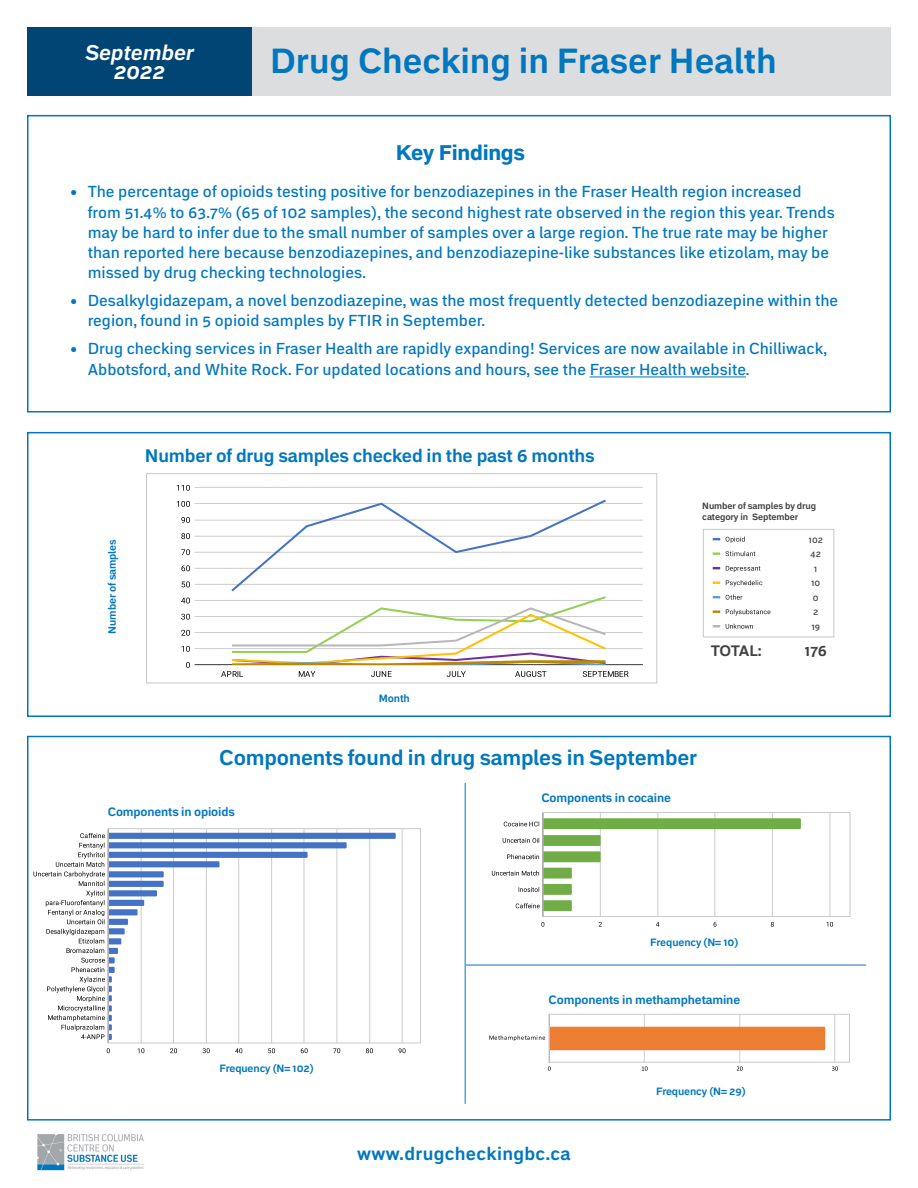
<style>
.page{position:relative;width:918px;height:1188px;background:#fff}
.page>*{position:absolute;margin:0;border:0;box-sizing:border-box;transform-origin:0 0}
.t1{font:700 34.5px "Embarcadero MVB Pro";color:#0077be}
.t2{font:700 21px "Embarcadero MVB Pro";letter-spacing:-.01em;color:#0077be}
.t3{font:italic 700 21px/19.5px "Embarcadero MVB Pro";color:#fff;text-align:center}
.t4{font:700 expanded 21px "Embarcadero MVB Pro";letter-spacing:-.01em;color:#0077be}
.t5{font:700 18px "Embarcadero MVB Pro";letter-spacing:-.01em;color:#0077be}
.t6{font:700 18px "Embarcadero MVB Pro";letter-spacing:.02em;color:#0077be}
.t7{font:500 15.75px/20.2px "Embarcadero MVB Pro";color:#0077be}
.t8{font:700 15px "Embarcadero MVB Pro";letter-spacing:-.035em;color:#414042}
.t9{font:700 12px "Embarcadero MVB Pro";letter-spacing:-.01em;color:#0077be}
.t10{font:700 10.5px "Embarcadero MVB Pro";letter-spacing:-.01em;color:#0077be}
.t11{font:700 9px/10.5px "Embarcadero MVB Pro";letter-spacing:-.01em;color:#414042}
.t12{font:500 9px/14.5px "Embarcadero MVB Pro";letter-spacing:-.01em;color:#414042;text-align:center}
</style>
<div class="page">
<hr style="left:590px;top:377px;width:156px;height:1px;background:#0077be">
<hr style="left:195px;top:664px;width:448px;height:1px;background:#333">
<hr style="left:195px;top:648px;width:448px;height:1px;background:#ccc">
<hr style="left:195px;top:632px;width:448px;height:1px;background:#ccc">
<hr style="left:195px;top:616px;width:448px;height:1px;background:#ccc">
<hr style="left:195px;top:600px;width:448px;height:1px;background:#ccc">
<hr style="left:195px;top:584px;width:448px;height:1px;background:#ccc">
<hr style="left:195px;top:568px;width:448px;height:1px;background:#ccc">
<hr style="left:195px;top:552px;width:448px;height:1px;background:#ccc">
<hr style="left:195px;top:536px;width:448px;height:1px;background:#ccc">
<hr style="left:195px;top:520px;width:448px;height:1px;background:#ccc">
<hr style="left:195px;top:503px;width:448px;height:1px;background:#ccc">
<hr style="left:195px;top:487px;width:448px;height:1px;background:#ccc">
<svg style="left:229px;top:499px;width:379px;height:166px"></svg>
<svg style="left:186px;top:662px;width:4px;height:6px"></svg>
<svg style="left:182px;top:646px;width:8px;height:6px"></svg>
<svg style="left:181px;top:630px;width:9px;height:6px"></svg>
<svg style="left:181px;top:614px;width:9px;height:6px"></svg>
<svg style="left:181px;top:598px;width:9px;height:5px"></svg>
<svg style="left:182px;top:582px;width:8px;height:5px"></svg>
<svg style="left:181px;top:565px;width:9px;height:6px"></svg>
<svg style="left:181px;top:549px;width:9px;height:6px"></svg>
<svg style="left:181px;top:533px;width:9px;height:6px"></svg>
<svg style="left:181px;top:517px;width:9px;height:6px"></svg>
<svg style="left:177px;top:501px;width:13px;height:6px"></svg>
<svg style="left:177px;top:485px;width:13px;height:6px"></svg>
<svg style="left:221px;top:671px;width:22px;height:6px"></svg>
<svg style="left:299px;top:671px;width:16px;height:6px"></svg>
<svg style="left:371px;top:671px;width:21px;height:6px"></svg>
<svg style="left:447px;top:671px;width:19px;height:6px"></svg>
<svg style="left:515px;top:671px;width:31px;height:6px"></svg>
<svg style="left:583px;top:671px;width:46px;height:6px"></svg>
<div style="left:146px;top:473px;width:511px;height:210px;border:1px solid #c7c8ca"></div>
<svg style="left:713px;top:538px;width:7px;height:2px"></svg>
<svg style="left:726px;top:537px;width:19px;height:6px"></svg>
<svg style="left:713px;top:551px;width:42px;height:5px"></svg>
<svg style="left:713px;top:567px;width:7px;height:2px"></svg>
<svg style="left:726px;top:566px;width:34px;height:6px"></svg>
<svg style="left:713px;top:581px;width:7px;height:3px"></svg>
<svg style="left:726px;top:580px;width:36px;height:7px"></svg>
<svg style="left:713px;top:596px;width:7px;height:2px"></svg>
<svg style="left:726px;top:595px;width:16px;height:5px"></svg>
<svg style="left:713px;top:610px;width:7px;height:3px"></svg>
<svg style="left:726px;top:609px;width:44px;height:7px"></svg>
<svg style="left:713px;top:625px;width:7px;height:2px"></svg>
<svg style="left:726px;top:624px;width:27px;height:5px"></svg>
<div style="left:703px;top:529px;width:131px;height:108px;border:1px solid #c7c8ca"></div>
<hr style="left:644px;top:1014px;width:1px;height:48px;background:#ccc">
<hr style="left:740px;top:1014px;width:1px;height:48px;background:#ccc">
<hr style="left:834px;top:1014px;width:1px;height:48px;background:#ccc">
<svg style="left:489px;top:1027px;width:336px;height:23px"></svg>
<svg style="left:548px;top:1066px;width:3px;height:5px"></svg>
<svg style="left:642px;top:1066px;width:6px;height:5px"></svg>
<svg style="left:737px;top:1066px;width:6px;height:5px"></svg>
<svg style="left:832px;top:1066px;width:6px;height:5px"></svg>
<hr style="left:600px;top:813px;width:1px;height:104px;background:#ccc">
<hr style="left:658px;top:813px;width:1px;height:104px;background:#ccc">
<hr style="left:715px;top:813px;width:1px;height:104px;background:#ccc">
<hr style="left:772px;top:813px;width:1px;height:104px;background:#ccc">
<hr style="left:830px;top:813px;width:1px;height:104px;background:#ccc">
<svg style="left:492px;top:868px;width:80px;height:43px"></svg>
<svg style="left:503px;top:835px;width:98px;height:27px"></svg>
<svg style="left:504px;top:818px;width:297px;height:11px;background:#82b55f"></svg>
<svg style="left:541px;top:922px;width:3px;height:5px"></svg>
<svg style="left:599px;top:922px;width:3px;height:5px"></svg>
<svg style="left:656px;top:922px;width:3px;height:5px"></svg>
<svg style="left:771px;top:922px;width:3px;height:5px"></svg>
<svg style="left:826px;top:922px;width:7px;height:5px"></svg>
<hr style="left:141px;top:829px;width:1px;height:214px;background:#ccc">
<hr style="left:173px;top:829px;width:1px;height:214px;background:#ccc">
<hr style="left:206px;top:829px;width:1px;height:214px;background:#ccc">
<hr style="left:238px;top:829px;width:1px;height:214px;background:#ccc">
<hr style="left:271px;top:829px;width:1px;height:214px;background:#ccc">
<hr style="left:304px;top:829px;width:1px;height:214px;background:#ccc">
<hr style="left:337px;top:829px;width:1px;height:214px;background:#ccc">
<hr style="left:369px;top:829px;width:1px;height:214px;background:#ccc">
<hr style="left:402px;top:829px;width:1px;height:214px;background:#ccc">
<svg style="left:34px;top:833px;width:362px;height:207px"></svg>
<svg style="left:107px;top:1048px;width:3px;height:5px"></svg>
<svg style="left:138px;top:1048px;width:6px;height:5px"></svg>
<svg style="left:170px;top:1048px;width:7px;height:5px"></svg>
<svg style="left:203px;top:1048px;width:7px;height:5px"></svg>
<svg style="left:235px;top:1048px;width:7px;height:5px"></svg>
<svg style="left:268px;top:1048px;width:7px;height:5px"></svg>
<svg style="left:301px;top:1048px;width:7px;height:5px"></svg>
<svg style="left:333px;top:1048px;width:7px;height:5px"></svg>
<svg style="left:366px;top:1048px;width:7px;height:5px"></svg>
<svg style="left:399px;top:1048px;width:7px;height:5px"></svg>
<hr style="left:465px;top:783px;width:1px;height:321px;background:#0077be">
<hr style="left:466px;top:965px;width:400px;height:1px;background:#0077be">
<div style="left:543px;top:812px;width:307px;height:105px;border:1px solid #c7c8ca"></div>
<div style="left:108px;top:828px;width:313px;height:215px;border:1px solid #c7c8ca"></div>
<div style="left:549px;top:1014px;width:301px;height:48px;border:1px solid #c7c8ca"></div>
<div style="left:233px;top:27px;width:658px;height:69px;background:#dcddde"></div>
<div style="left:27px;top:27px;width:225px;height:69px;background:#004574"></div>
<img style="left:37px;top:1134px;width:107px;height:37px">
<div style="left:27px;top:115px;width:864px;height:297px;border:2px solid #0077be"></div>
<div style="left:27px;top:432px;width:864px;height:285px;border:2px solid #0077be"></div>
<div style="left:27px;top:736px;width:864px;height:385px;border:2px solid #0077be"></div>
<h2 class="t3" style="left:85px;top:42px;width:111px">September<br>2022</h2>
<h1 class="t1" style="left:270px;top:36px;width:508px">Drug Checking in Fraser Health</h1>
<h2 class="t4" style="left:396px;top:137px;width:131px">Key Findings</h2>
<p class="t7" style="left:88px;top:181px;width:748px;text-indent:-18px">• The percentage of opioids testing positive for benzodiazepines in the Fraser Health region increased from 51.4% to 63.7% (65 of 102 samples), the second highest rate observed in the region this year. Trends may be hard to infer due to the small number of samples over a large region. The true rate may be higher than reported here because benzodiazepines, and benzodiazepine-like substances like etizolam, may be missed by drug checking technologies.</p>
<p class="t7" style="left:88px;top:290px;width:752px;text-indent:-18px">• Desalkylgidazepam, a novel benzodiazepine, was the most frequently detected benzodiazepine within the region, found in 5 opioid samples by FTIR in September.</p>
<p class="t7" style="left:88px;top:338px;width:741px;text-indent:-18px">• Drug checking services in Fraser Health are rapidly expanding! Services are now available in Chilliwack,<br>Abbotsford, and White Rock. For updated locations and hours, see the Fraser Health website.</p>
<p class="t10" style="left:105px;top:634px;width:96px;rotate:-90deg">Number of samples</p>
<p class="t5" style="left:145px;top:443px;width:451px">Number of drug samples checked in the past 6 months</p>
<p class="t10" style="left:379px;top:691px;width:33px">Month</p>
<p class="t11" style="left:702px;top:501px;width:115px">Number of samples by drug category in September</p>
<p class="t12" style="left:809px;top:532px;width:16px">102<br>42<br>1<br>10<br>0<br>2<br>19</p>
<p class="t8" style="left:711px;top:640px;width:53px">TOTAL:</p>
<p class="t8" style="left:805px;top:640px;width:24px">176</p>
<h2 class="t2" style="left:219px;top:743px;width:479px">Components found in drug samples in September</h2>
<p class="t9" style="left:541px;top:789px;width:131px">Components in cocaine</p>
<p class="t9" style="left:108px;top:803px;width:129px">Components in opioids</p>
<p class="t10" style="left:219px;top:1061px;width:96px">Frequency (N= 102)</p>
<p class="t10" style="left:650px;top:935px;width:90px">Frequency (N= 10)</p>
<p class="t9" style="left:549px;top:991px;width:193px">Components in methamphetamine</p>
<p class="t6" style="left:357px;top:1141px;width:215px">www.drugcheckingbc.ca</p>
<p class="t10" style="left:656px;top:1084px;width:91px">Frequency (N= 29)</p>
</div>
